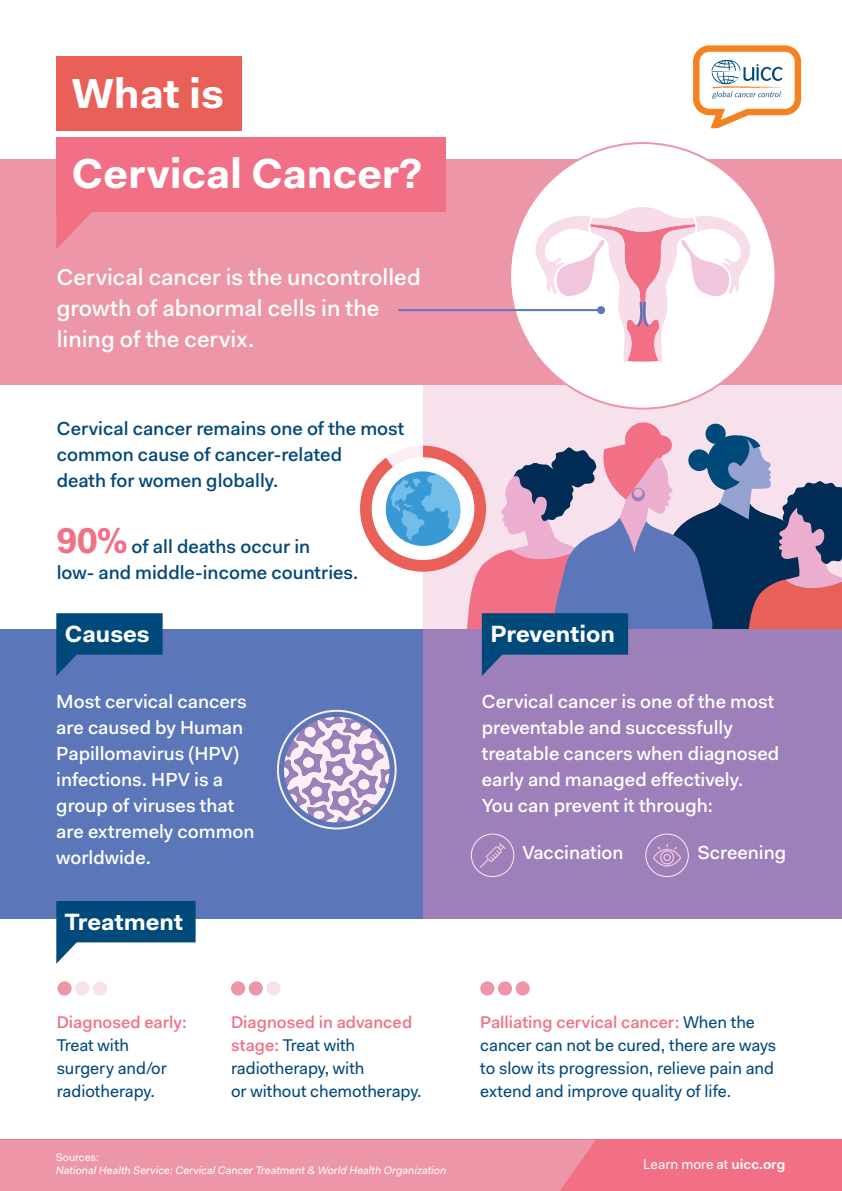
<style>
.page{position:relative;width:842px;height:1191px;background:#fff}
.page>*{position:absolute;margin:0;border:0;box-sizing:border-box;transform-origin:0 0}
.Main_Headers{font:700 42.1px "Fakt Pro";color:#fff}
.Main_Headers-2{font:700 23.6px "Fakt Pro";color:#fff}
.t1{font:500 23px/31px "Fakt Pro";color:#fff}
.t2{font:500 19px/26px "Fakt Pro";color:#fff}
.t3{font:500 19px/26px "Fakt Pro";color:#00497b}
.t4{font:17px/23px "Fakt Pro";color:#00497b}
.t5{font:14px "Fakt Pro";color:#fff}
.t6{font:italic 11px/13.2px "Fakt Pro";color:#fff}
.s1{font-weight:700;font-size:36px;color:#f17085}
.s2{font-weight:500;color:#f17085}
.s3{font-style:normal}
.s4{font-weight:600}
</style>
<div class="page">
<div style="left:423px;top:375px;width:419px;height:270px;background:#f7e1ec"></div>
<svg style="left:693px;top:45px;width:108px;height:83px"></svg>
<div style="left:0;top:159px;width:842px;height:225px;background:#ec96a8"></div>
<div style="left:0;top:629px;width:842px;height:289px;background:#5c76ba"></div>
<svg style="left:56px;top:613px;width:107px;height:63px"></svg>
<svg style="left:56px;top:901px;width:140px;height:62px"></svg>
<div style="left:56px;top:57px;width:186px;height:74px;background:#e96058"></div>
<svg style="left:56px;top:211px;width:383px;height:38px"></svg>
<div style="left:56px;top:137px;width:390px;height:74px;background:#f17085"></div>
<div style="left:510px;top:143px;width:265px;height:265px;background:#fff;border-radius:50%"></div>
<svg style="left:526px;top:207px;width:234px;height:156px"></svg>
<hr style="left:399px;top:309px;width:202px;height:2px;background:#5c76ba">
<div style="left:597px;top:306px;width:8px;height:8px;background:#5c76ba;border-radius:50%"></div>
<svg style="left:284px;top:717px;width:106px;height:105px"></svg>
<div style="left:277px;top:710px;width:120px;height:119px;border:2px solid #fbeef4;border-radius:50%"></div>
<div style="left:423px;top:629px;width:419px;height:289px;background:#9d7fb9"></div>
<svg style="left:360px;top:422px;width:482px;height:254px"></svg>
<div style="left:645px;top:833px;width:44px;height:44px;border:1px solid #fbeef4;border-radius:50%"></div>
<svg style="left:653px;top:844px;width:28px;height:22px"></svg>
<div style="left:471px;top:833px;width:43px;height:44px;border:1px solid #fbeef4;border-radius:50%"></div>
<svg style="left:480px;top:843px;width:25px;height:25px"></svg>
<div style="left:57px;top:981px;width:15px;height:14px;background:#ec96a8;border-radius:50%"></div>
<div style="left:75px;top:981px;width:14px;height:14px;background:#f7e1ec;border-radius:50%"></div>
<div style="left:93px;top:981px;width:14px;height:14px;background:#f7e1ec;border-radius:50%"></div>
<div style="left:231px;top:981px;width:14px;height:14px;background:#ec96a8;border-radius:50%"></div>
<div style="left:249px;top:981px;width:14px;height:14px;background:#ec96a8;border-radius:50%"></div>
<div style="left:266px;top:981px;width:15px;height:14px;background:#f7e1ec;border-radius:50%"></div>
<div style="left:480px;top:981px;width:14px;height:14px;background:#ec96a8;border-radius:50%"></div>
<div style="left:498px;top:981px;width:14px;height:14px;background:#ec96a8;border-radius:50%"></div>
<div style="left:516px;top:981px;width:14px;height:14px;background:#ec96a8;border-radius:50%"></div>
<div style="left:0;top:1140px;width:842px;height:51px;background:#f17085"></div>
<div style="left:0;top:1140px;width:596px;height:51px;background:#ec96a8"></div>
<p class="Main_Headers" style="left:72px;top:65px;width:154px">What is</p>
<p class="Main_Headers" style="left:72px;top:146px;width:351px">Cervical Cancer?</p>
<p class="t1" style="left:57px;top:262px;width:366px">Cervical cancer is the uncontrolled growth of abnormal cells in the lining of the cervix.</p>
<p class="t3" style="left:57px;top:416px;width:349px">Cervical cancer remains one of the most common cause of cancer-related<br>death for women globally.</p>
<p class="t3" style="left:57px;top:533px;width:303px"><span class="s1">90%</span> of all deaths occur in<br>low- and middle-income countries.</p>
<p class="Main_Headers-2" style="left:65px;top:618px;width:86px">Causes</p>
<p class="t2" style="left:56px;top:688px;width:200px">Most cervical cancers are caused by Human<br>Papillomavirus (HPV) infections. HPV is a group of viruses that are extremely common worldwide.</p>
<p class="Main_Headers-2" style="left:65px;top:905px;width:120px">Treatment</p>
<p class="Main_Headers-2" style="left:490px;top:618px;width:126px">Prevention</p>
<p class="t2" style="left:482px;top:688px;width:299px">Cervical cancer is one of the most preventable and successfully treatable cancers when diagnosed early and managed effectively.<br>You can prevent it through:</p>
<p class="t2" style="left:522px;top:839px;width:103px">Vaccination</p>
<p class="t2" style="left:697px;top:839px;width:90px">Screening</p>
<p class="t4" style="left:57px;top:1010px;width:132px"><span class="s2">Diagnosed early:<br></span>Treat with surgery and/or radiotherapy.</p>
<p class="t4" style="left:231px;top:1010px;width:192px"><span class="s2">Diagnosed in advanced stage:</span> Treat with radiotherapy, with<br>or without chemotherapy.</p>
<p class="t4" style="left:480px;top:1010px;width:297px"><span class="s2">Palliating cervical cancer:</span> When the cancer can not be cured, there are ways to slow its progression, relieve pain and extend and improve quality of life.</p>
<p class="t6" style="left:56px;top:1150px;width:392px"><span class="s3">Sources:<br></span>National Health Service: Cervical Cancer Treatment &amp; World Health Organization</p>
<p class="t5" style="left:643px;top:1154px;width:144px">Learn more at <span class="s4">uicc.org</span></p>
</div>
